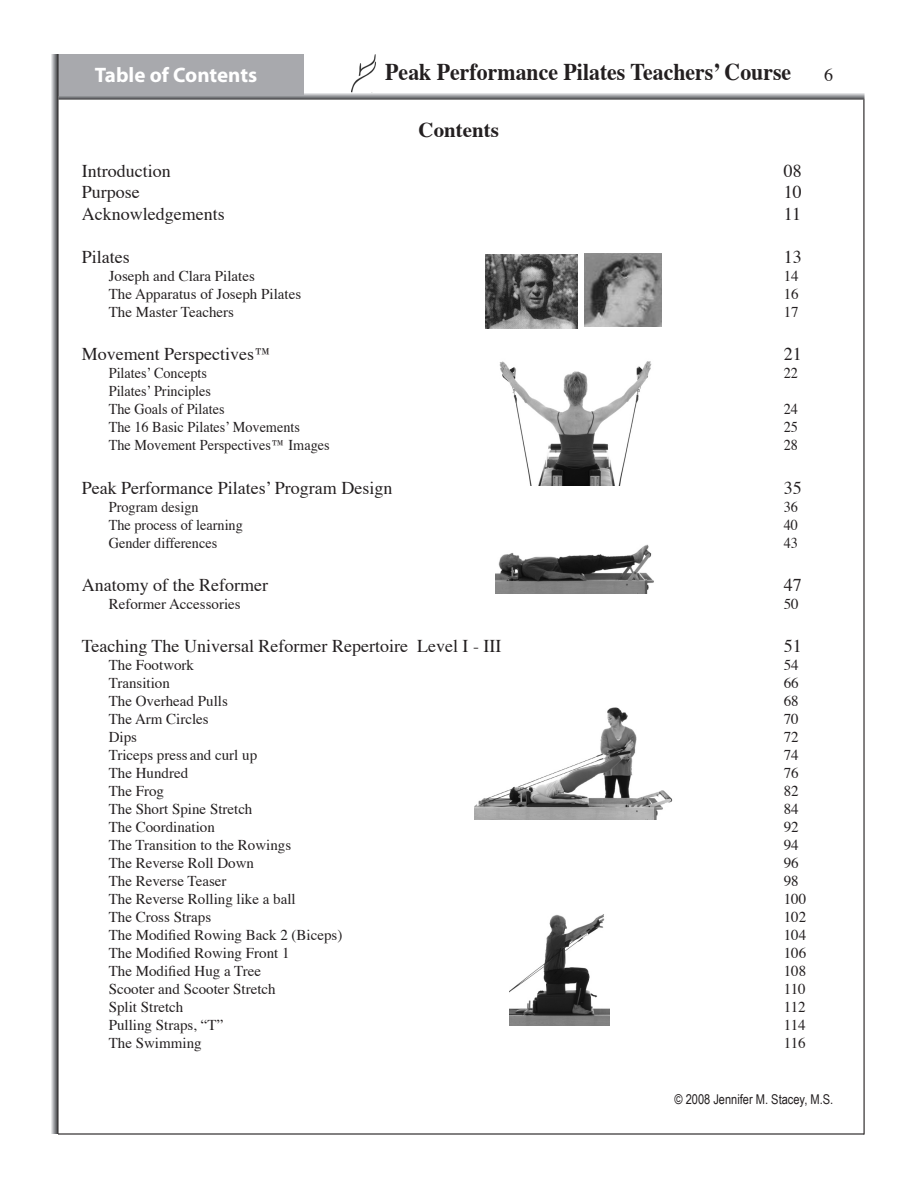
<style>
.page{position:relative;width:918px;height:1188px;background:#fff}
.page>*{position:absolute;margin:0;border:0;box-sizing:border-box;transform-origin:0 0}
.t1{font:700 24px "Times";color:#231f20;scale:.91 1}
.t2{font:700 21px "Myriad Pro";color:#fff}
.t3{font:700 21px "Times";color:#231f20}
.t4{font:18px "Times";color:#231f20}
.t5{font:15px "Times";color:#231f20}
.t6{font:15px/18px "Times";color:#231f20;scale:.95 1}
.t7{font:13.5px "Arial Narrow";color:#231f20}
</style>
<div class="page">
<hr style="left:863px;top:99px;width:2px;height:1036px;background:#231f20">
<hr style="left:58px;top:1133px;width:806px;height:2px;background:#231f20">
<svg style="left:58px;top:92px;width:807px;height:8px;background:#9fa0a2"></svg>
<div style="left:58px;top:54px;width:245px;height:41px;background:#a8a9ad"></div>
<svg style="left:51px;top:54px;width:7px;height:1080px;background:#939496"></svg>
<img style="left:351px;top:54px;width:25px;height:38px">
<img style="left:485px;top:254px;width:93px;height:74px">
<img style="left:585px;top:253px;width:76px;height:73px">
<img style="left:474px;top:707px;width:199px;height:113px">
<img style="left:499px;top:361px;width:153px;height:125px">
<img style="left:496px;top:544px;width:158px;height:50px">
<img style="left:509px;top:914px;width:101px;height:112px">
<h2 class="t2" style="left:95px;top:62px;width:164px">Table of Contents</h2>
<h1 class="t1" style="left:385px;top:48px;width:448px">Peak Performance Pilates Teachers’ Course</h1>
<p class="t4" style="left:824px;top:58px;width:10px">6</p>
<h2 class="t3" style="left:419px;top:110px;width:82px">Contents</h2>
<p class="t4" style="left:82px;top:154px;width:90px">Introduction</p>
<p class="t4" style="left:784px;top:154px;width:19px">08</p>
<p class="t4" style="left:82px;top:176px;width:59px">Purpose</p>
<p class="t4" style="left:784px;top:176px;width:19px">10</p>
<p class="t4" style="left:82px;top:197px;width:144px">Acknowledgements</p>
<p class="t4" style="left:784px;top:197px;width:19px">11</p>
<p class="t4" style="left:82px;top:240px;width:50px">Pilates</p>
<p class="t4" style="left:784px;top:240px;width:19px">13</p>
<p class="t5" style="left:109px;top:262px;width:148px">Joseph and Clara Pilates</p>
<p class="t5" style="left:784px;top:262px;width:16px">14</p>
<p class="t5" style="left:109px;top:280px;width:194px">The Apparatus of Joseph Pilates</p>
<p class="t5" style="left:784px;top:280px;width:16px">16</p>
<p class="t5" style="left:109px;top:298px;width:127px">The Master Teachers</p>
<p class="t5" style="left:784px;top:298px;width:16px">17</p>
<p class="t4" style="left:82px;top:338px;width:192px">Movement Perspectives™</p>
<p class="t4" style="left:784px;top:338px;width:19px">21</p>
<p class="t6" style="left:109px;top:363px;width:105px">Pilates’ Concepts</p>
<p class="t6" style="left:784px;top:363px;width:16px">22</p>
<p class="t6" style="left:109px;top:381px;width:124px">Pilates’ Principles<br>The Goals of Pilates</p>
<p class="t6" style="left:784px;top:399px;width:16px">24</p>
<p class="t6" style="left:109px;top:417px;width:203px">The 16 Basic Pilates’ Movements</p>
<p class="t6" style="left:784px;top:417px;width:16px">25</p>
<p class="t6" style="left:109px;top:435px;width:234px">The Movement Perspectives™ Images</p>
<p class="t6" style="left:784px;top:435px;width:16px">28</p>
<p class="t4" style="left:82px;top:471px;width:312px">Peak Performance Pilates’ Program Design</p>
<p class="t4" style="left:784px;top:471px;width:19px">35</p>
<p class="t6" style="left:109px;top:496px;width:96px">Program design</p>
<p class="t6" style="left:784px;top:496px;width:16px">36</p>
<p class="t6" style="left:109px;top:514px;width:143px">The process of learning</p>
<p class="t6" style="left:784px;top:514px;width:16px">40</p>
<p class="t6" style="left:109px;top:532px;width:116px">Gender differences</p>
<p class="t6" style="left:784px;top:532px;width:16px">43</p>
<p class="t4" style="left:82px;top:568px;width:188px">Anatomy of the Reformer</p>
<p class="t4" style="left:784px;top:568px;width:19px">47</p>
<p class="t5" style="left:109px;top:590px;width:134px">Reformer Accessories</p>
<p class="t5" style="left:784px;top:590px;width:16px">50</p>
<p class="t4" style="left:82px;top:629px;width:421px">Teaching The Universal Reformer Repertoire Level I - III</p>
<p class="t4" style="left:784px;top:629px;width:19px">51</p>
<p class="t5" style="left:109px;top:651px;width:87px">The Footwork</p>
<p class="t5" style="left:784px;top:651px;width:16px">54</p>
<p class="t5" style="left:109px;top:669px;width:63px">Transition</p>
<p class="t5" style="left:784px;top:669px;width:16px">66</p>
<p class="t5" style="left:109px;top:687px;width:121px">The Overhead Pulls</p>
<p class="t5" style="left:784px;top:687px;width:16px">68</p>
<p class="t5" style="left:109px;top:705px;width:101px">The Arm Circles</p>
<p class="t5" style="left:784px;top:705px;width:16px">70</p>
<p class="t5" style="left:109px;top:723px;width:30px">Dips</p>
<p class="t5" style="left:784px;top:723px;width:16px">72</p>
<p class="t5" style="left:109px;top:741px;width:150px">Triceps press and curl up</p>
<p class="t5" style="left:784px;top:741px;width:16px">74</p>
<p class="t5" style="left:109px;top:759px;width:81px">The Hundred</p>
<p class="t5" style="left:784px;top:759px;width:16px">76</p>
<p class="t5" style="left:109px;top:777px;width:57px">The Frog</p>
<p class="t5" style="left:784px;top:777px;width:16px">82</p>
<p class="t5" style="left:109px;top:795px;width:145px">The Short Spine Stretch</p>
<p class="t5" style="left:784px;top:795px;width:16px">84</p>
<p class="t5" style="left:109px;top:813px;width:108px">The Coordination</p>
<p class="t5" style="left:784px;top:813px;width:16px">92</p>
<p class="t5" style="left:109px;top:831px;width:184px">The Transition to the Rowings</p>
<p class="t5" style="left:784px;top:831px;width:16px">94</p>
<p class="t5" style="left:109px;top:849px;width:147px">The Reverse Roll Down</p>
<p class="t5" style="left:784px;top:849px;width:16px">96</p>
<p class="t5" style="left:109px;top:867px;width:119px">The Reverse Teaser</p>
<p class="t5" style="left:784px;top:867px;width:16px">98</p>
<p class="t5" style="left:109px;top:885px;width:189px">The Reverse Rolling like a ball</p>
<p class="t5" style="left:784px;top:885px;width:24px">100</p>
<p class="t5" style="left:109px;top:903px;width:104px">The Cross Straps</p>
<p class="t5" style="left:784px;top:903px;width:24px">102</p>
<p class="t5" style="left:109px;top:921px;width:235px">The Modified Rowing Back 2 (Biceps)</p>
<p class="t5" style="left:784px;top:921px;width:24px">104</p>
<p class="t5" style="left:109px;top:939px;width:182px">The Modified Rowing Front 1</p>
<p class="t5" style="left:784px;top:939px;width:24px">106</p>
<p class="t5" style="left:109px;top:957px;width:154px">The Modified Hug a Tree</p>
<p class="t5" style="left:784px;top:957px;width:24px">108</p>
<p class="t5" style="left:109px;top:975px;width:169px">Scooter and Scooter Stretch</p>
<p class="t5" style="left:784px;top:975px;width:23px">110</p>
<p class="t5" style="left:109px;top:993px;width:76px">Split Stretch</p>
<p class="t5" style="left:784px;top:993px;width:23px">112</p>
<p class="t5" style="left:109px;top:1011px;width:116px">Pulling Straps, “T”</p>
<p class="t5" style="left:784px;top:1011px;width:23px">114</p>
<p class="t5" style="left:109px;top:1029px;width:94px">The Swimming</p>
<p class="t5" style="left:784px;top:1029px;width:23px">116</p>
<p class="t7" style="left:675px;top:1091px;width:160px">© 2008 Jennifer M. Stacey, M.S.</p>
</div>
